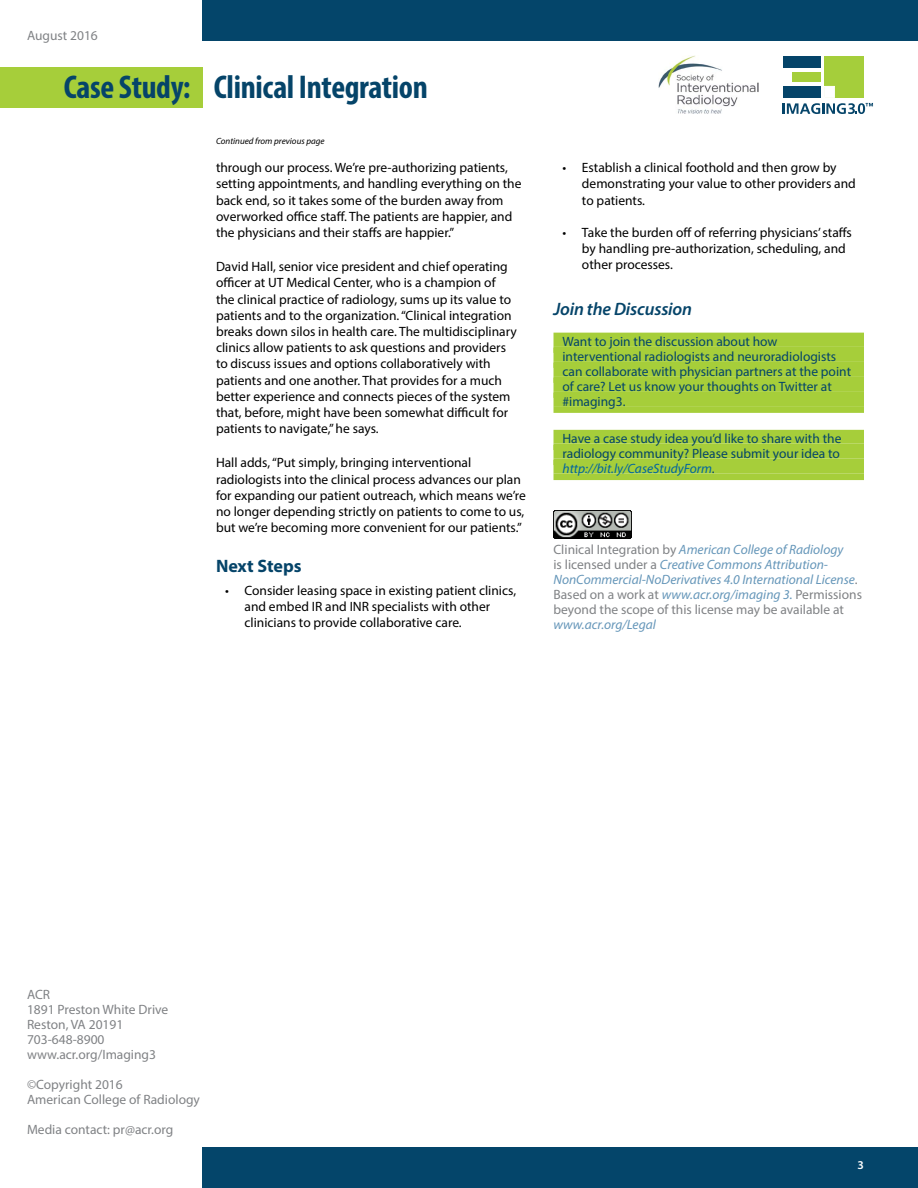
<style>
.page{position:relative;width:918px;height:1188px;background:#fff}
.page>*{position:absolute;margin:0;border:0;box-sizing:border-box;transform-origin:0 0}
.t1{font:700 condensed 33px "Myriad Pro";letter-spacing:-.01em;color:#054469}
.t2{font:italic 600 18px "Myriad Pro";letter-spacing:-.01em;color:#054469}
.t3{font:700 18px "Myriad Pro";letter-spacing:-.005em;color:#054469}
.t4{font:13.5px/16.2px "Myriad Pro";color:#000}
.t5{font:13.5px/15px "Myriad Pro";color:#04456a}
.t6{font:italic 13.5px/15px "Myriad Pro";color:#6596b9}
.t7{font:13.5px/15px "Myriad Pro";color:#808285}
.t8{font:600 12px "Myriad Pro";color:#fff}
.t9{font:italic 9px "Myriad Pro";color:#000}
.s1{font-style:italic;color:#0065a0}
.s2{font-style:normal;color:#808285}
</style>
<div class="page">
<div style="left:202px;top:0;width:716px;height:40px;background:#04456a"></div>
<div style="left:0;top:68px;width:202px;height:40px;background:#a6ce3a"></div>
<div style="left:202px;top:1148px;width:716px;height:40px;background:#04456a"></div>
<div style="left:783px;top:56px;width:38px;height:11px;background:#054469"></div>
<div style="left:792px;top:73px;width:29px;height:9px;background:#a5ce3b"></div>
<div style="left:783px;top:86px;width:38px;height:12px;background:#054469"></div>
<div style="left:824px;top:56px;width:40px;height:41px;background:#a5ce3b"></div>
<svg style="left:783px;top:103px;width:90px;height:11px"></svg>
<div style="left:824px;top:86px;width:11px;height:12px;background:#fff;border:1px solid #fff"></div>
<img style="left:659px;top:55px;width:100px;height:59px">
<div style="left:554px;top:333px;width:310px;height:13px;background:#a6ce3a"></div>
<div style="left:554px;top:346px;width:310px;height:7px;background:#a6ce3a"></div>
<div style="left:554px;top:348px;width:310px;height:13px;background:#a6ce3a"></div>
<div style="left:554px;top:361px;width:310px;height:7px;background:#a6ce3a"></div>
<div style="left:554px;top:363px;width:310px;height:13px;background:#a6ce3a"></div>
<div style="left:554px;top:376px;width:310px;height:7px;background:#a6ce3a"></div>
<div style="left:554px;top:378px;width:310px;height:13px;background:#a6ce3a"></div>
<div style="left:554px;top:391px;width:310px;height:7px;background:#a6ce3a"></div>
<div style="left:554px;top:393px;width:310px;height:13px;background:#a6ce3a"></div>
<div style="left:554px;top:406px;width:310px;height:7px;background:#a6ce3a"></div>
<div style="left:554px;top:430px;width:310px;height:13px;background:#a6ce3a"></div>
<div style="left:554px;top:443px;width:310px;height:7px;background:#a6ce3a"></div>
<div style="left:554px;top:445px;width:310px;height:13px;background:#a6ce3a"></div>
<div style="left:554px;top:458px;width:310px;height:7px;background:#a6ce3a"></div>
<div style="left:554px;top:460px;width:310px;height:13px;background:#a6ce3a"></div>
<div style="left:554px;top:473px;width:310px;height:7px;background:#a6ce3a"></div>
<img style="left:554px;top:511px;width:77px;height:28px">
<p class="t7" style="left:27px;top:28px;width:72px">August 2016</p>
<h1 class="t1" style="left:64px;top:67px;width:366px">Case Study: Clinical Integration</h1>
<p class="t9" style="left:216px;top:136px;width:110px">Continued from previous page</p>
<p class="t4" style="left:216px;top:159px;width:307px">through our process. We’re pre-authorizing patients, setting appointments, and handling everything on the back end, so it takes some of the burden away from overworked office staff. The patients are happier, and the physicians and their staffs are happier.”</p>
<p class="t4" style="left:216px;top:258px;width:302px">David Hall, senior vice president and chief operating officer at UT Medical Center, who is a champion of the clinical practice of radiology, sums up its value to patients and to the organization. “Clinical integration breaks down silos in health care. The multidisciplinary clinics allow patients to ask questions and providers to discuss issues and options collaboratively with patients and one another. That provides for a much better experience and connects pieces of the system that, before, might have been somewhat difficult for patients to navigate,” he says.</p>
<p class="t4" style="left:216px;top:454px;width:312px">Hall adds, “Put simply, bringing interventional radiologists into the clinical process advances our plan for expanding our patient outreach, which means we’re no longer depending strictly on patients to come to us, but we’re becoming more convenient for our patients.”</p>
<h2 class="t3" style="left:216px;top:554px;width:87px">Next Steps</h2>
<p class="t4" style="left:244px;top:582px;width:273px;text-indent:-19px">• Consider leasing space in existing patient clinics, and embed IR and INR specialists with other clinicians to provide collaborative care.</p>
<p class="t4" style="left:582px;top:159px;width:275px;text-indent:-19px">• Establish a clinical foothold and then grow by demonstrating your value to other providers and to patients.</p>
<p class="t4" style="left:582px;top:224px;width:271px;text-indent:-19px">• Take the burden off of referring physicians’ staffs by handling pre-authorization, scheduling, and other processes.</p>
<h2 class="t2" style="left:554px;top:297px;width:140px">Join the Discussion</h2>
<p class="t5" style="left:562px;top:334px;width:290px">Want to join the discussion about how interventional radiologists and neuroradiologists can collaborate with physician partners at the point of care? Let us know your thoughts on Twitter at #imaging3.</p>
<p class="t5" style="left:562px;top:431px;width:280px;text-align:justify">Have a case study idea you’d like to share with the radiology community? Please submit your idea to <span class="s1">http://bit.ly/CaseStudyForm</span>.</p>
<p class="t6" style="left:554px;top:541px;width:310px"><span class="s2">Clinical Integration by</span> American College of Radiology<br><span class="s2">is licensed under a</span> Creative Commons Attribution-NonCommercial-NoDerivatives 4.0 International License<span class="s2">.<br>Based on a work at</span> www.acr.org/imaging 3. <span class="s2">Permissions beyond the scope of this license may be available at</span></p>
<p class="t6" style="left:554px;top:616px;width:104px">www.acr.org/Legal</p>
<p class="t7" style="left:27px;top:987px;width:143px">ACR<br>1891 Preston White Drive<br>Reston, VA 20191<br>703-648-8900 www.acr.org/Imaging3</p>
<p class="t7" style="left:27px;top:1077px;width:175px">©Copyright 2016<br>American College of Radiology</p>
<p class="t7" style="left:27px;top:1122px;width:148px">Media contact: pr@acr.org</p>
<p class="t8" style="left:858px;top:1157px;width:8px">3</p>
</div>
